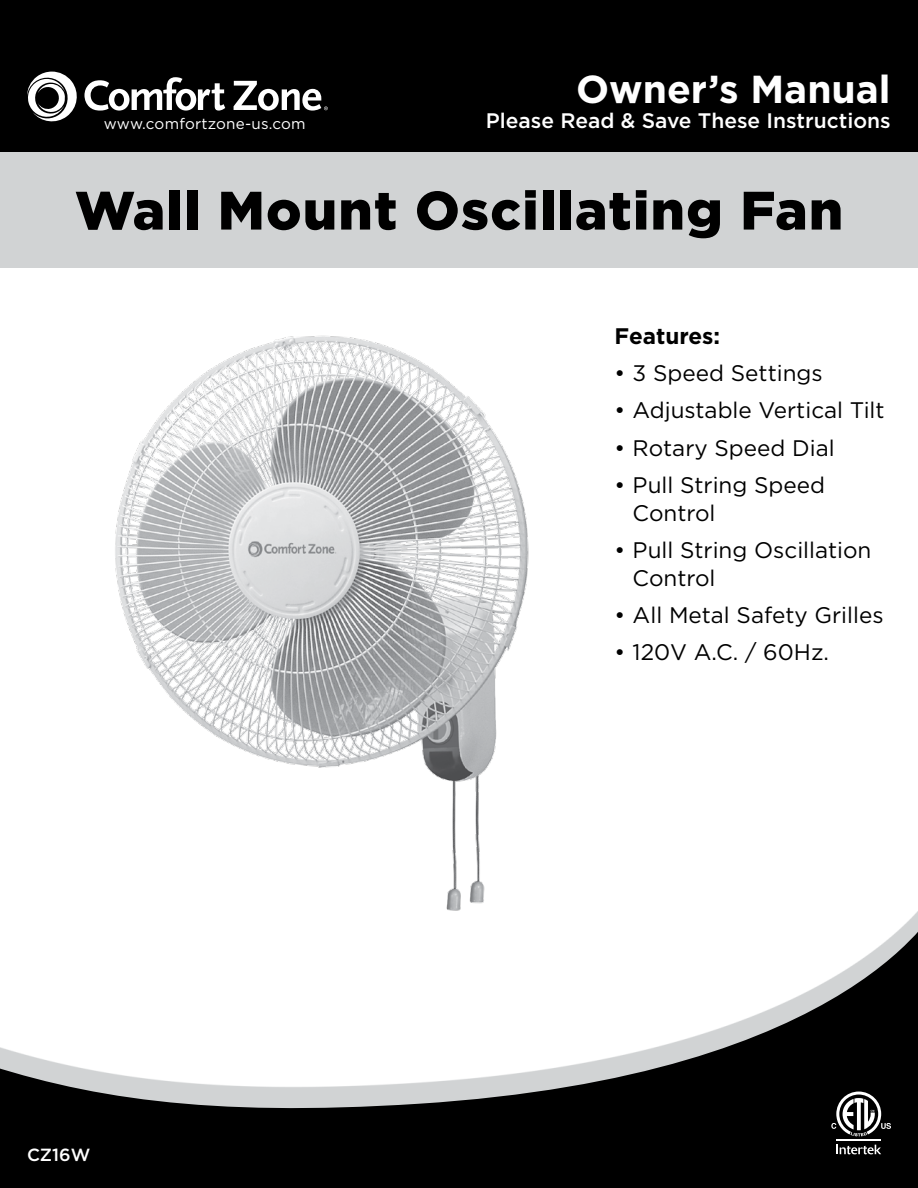
<style>
.page{position:relative;width:918px;height:1188px;background:#fff}
.page>*{position:absolute;margin:0;border:0;box-sizing:border-box;transform-origin:0 0}
.t1{font:900 54px "Gotham";letter-spacing:.025em;color:#000}
.t2{font:700 39px "Gotham";color:#fff}
.t3{font:22.5px/27.9px "Gotham";color:#000}
.t4{font:700 22.5px "Gotham";color:#000}
.t5{font:500 21px "Gotham";color:#fff}
.t6{font:500 17.55px "Gotham";color:#fff}
.t7{font:15.15px "Gotham";letter-spacing:.015em;color:#fff}
</style>
<div class="page">
<div style="left:0;top:130px;width:918px;height:138px;background:#d1d3d4"></div>
<div style="left:0;top:0;width:918px;height:152px;background:#000"></div>
<svg style="left:0;top:911px;width:918px;height:277px"></svg>
<svg style="left:836px;top:1145px;width:45px;height:9px"></svg>
<hr style="left:836px;top:1140px;width:45px;height:1px;background:#fff">
<svg style="left:831px;top:1092px;width:60px;height:44px"></svg>
<svg style="left:27px;top:72px;width:198px;height:50px"></svg>
<svg style="left:234px;top:81px;width:94px;height:30px"></svg>
<img style="left:105px;top:335px;width:432px;height:586px">
<h2 class="t2" style="left:576px;top:66px;width:316px">Owner’s Manual</h2>
<p class="t7" style="left:104px;top:115px;width:203px">www.comfortzone-us.com</p>
<p class="t5" style="left:486px;top:109px;width:406px">Please Read &amp; Save These Instructions</p>
<h1 class="t1" style="left:75px;top:173px;width:770px">Wall Mount Oscillating Fan</h1>
<p class="t6" style="left:27px;top:1145px;width:65px">CZ16W</p>
<p class="t4" style="left:615px;top:323px;width:107px">Features:</p>
<p class="t3" style="left:615px;top:359px;width:210px">• 3 Speed Settings</p>
<p class="t3" style="left:615px;top:396px;width:272px">• Adjustable Vertical Tilt</p>
<p class="t3" style="left:615px;top:433px;width:221px">• Rotary Speed Dial</p>
<p class="t3" style="left:633px;top:471px;width:194px;text-indent:-18px">• Pull String Speed<br>Control</p>
<p class="t3" style="left:633px;top:536px;width:240px;text-indent:-18px">• Pull String Oscillation<br>Control</p>
<p class="t3" style="left:615px;top:601px;width:270px">• All Metal Safety Grilles</p>
<p class="t3" style="left:615px;top:638px;width:216px">• 120V A.C. / 60Hz.</p>
</div>
